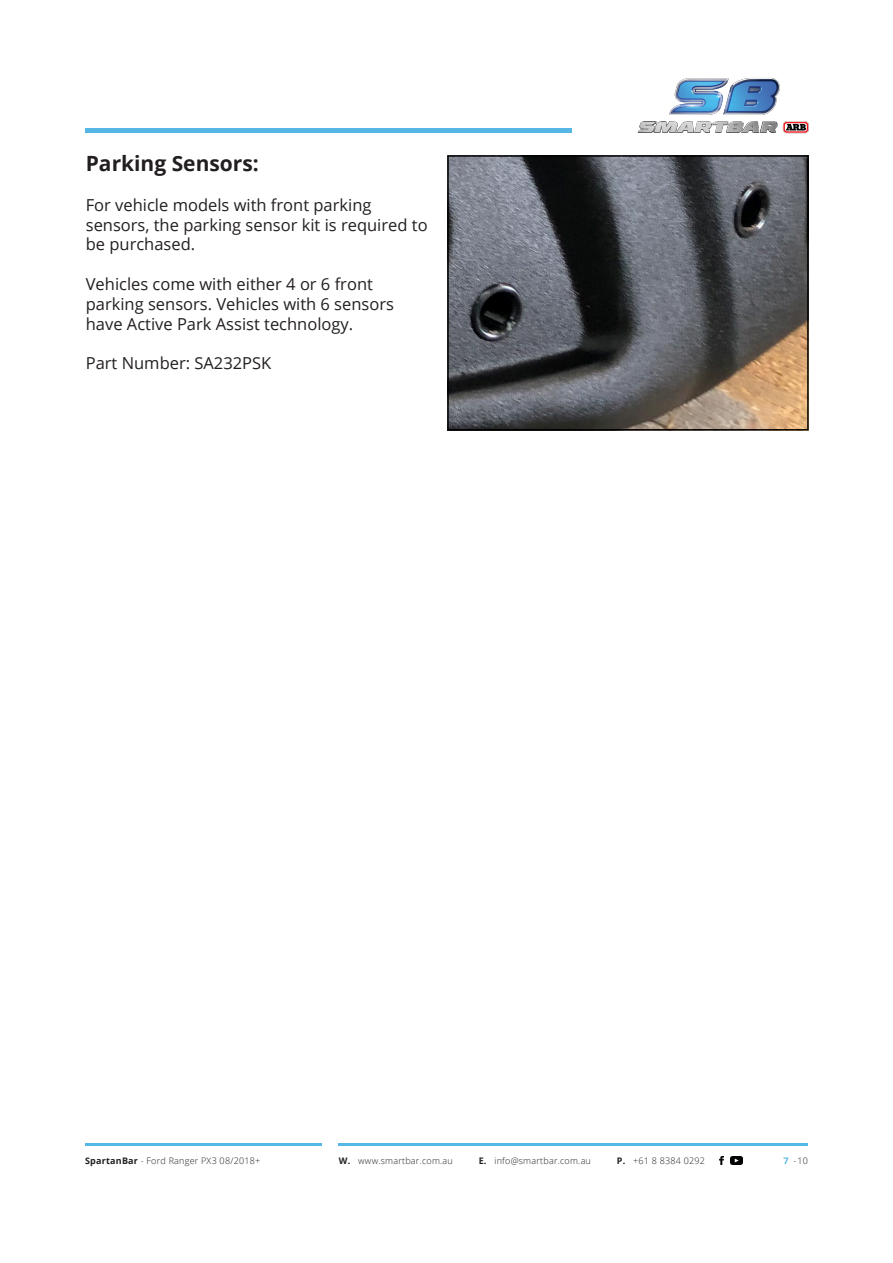
<style>
.page{position:relative;width:893px;height:1263px;background:#fff}
.page>*{position:absolute;margin:0;border:0;box-sizing:border-box;transform-origin:0 0}
.t1{font:700 21px "Open Sans";color:#231f20}
.t2{font:16.5px/19.8px "Open Sans";color:#231f20}
.t3{font:300 9px "Open Sans";letter-spacing:.025em;color:#231f20}
.s1{font-weight:700}
.s2{font-weight:700;color:#56b7e7}
</style>
<div class="page">
<hr style="left:85px;top:1143px;width:237px;height:2px;background:#56b7e7">
<hr style="left:339px;top:1143px;width:469px;height:2px;background:#56b7e7">
<svg style="left:720px;top:1156px;width:4px;height:8px"></svg>
<svg style="left:731px;top:1156px;width:11px;height:8px"></svg>
<img style="left:637px;top:78px;width:172px;height:56px">
<hr style="left:85px;top:128px;width:486px;height:4px;background:#56b7e7">
<img style="left:450px;top:158px;width:356px;height:270px">
<div style="left:447px;top:155px;width:362px;height:276px;border:2px solid #000"></div>
<p class="t1" style="left:86px;top:149px;width:175px">Parking Sensors:</p>
<p class="t2" style="left:86px;top:195px;width:343px">For vehicle models with front parking sensors, the parking sensor kit is required to be purchased.</p>
<p class="t2" style="left:86px;top:274px;width:310px">Vehicles come with either 4 or 6 front parking sensors. Vehicles with 6 sensors have Active Park Assist technology.</p>
<p class="t2" style="left:86px;top:353px;width:187px">Part Number: SA232PSK</p>
<p class="t3" style="left:85px;top:1154px;width:177px"><span class="s1">SpartanBar</span> - Ford Ranger PX3 08/2018+</p>
<p class="t3" style="left:339px;top:1154px;width:116px"><span class="s1">W.</span> www.smartbar.com.au</p>
<p class="t3" style="left:479px;top:1154px;width:114px"><span class="s1">E.</span> info@smartbar.com.au</p>
<p class="t3" style="left:617px;top:1154px;width:90px"><span class="s1">P.</span> +61 8 8384 0292</p>
<p class="t3" style="left:783px;top:1154px;width:26px"><span class="s2">7</span> - 10</p>
</div>
